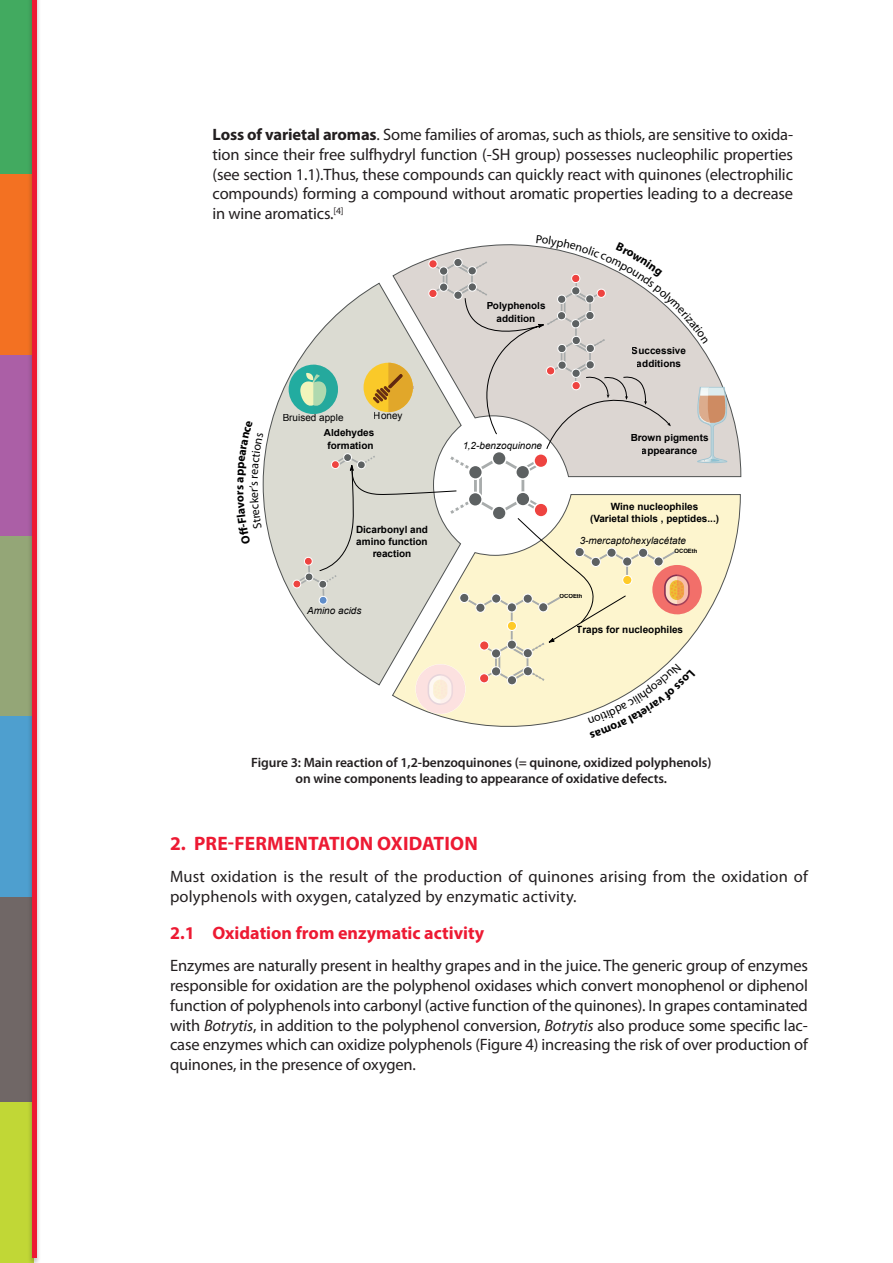
<style>
.page{position:relative;width:893px;height:1263px;background:#fff}
.page>*{position:absolute;margin:0;border:0;box-sizing:border-box;transform-origin:0 0}
.t1{font:700 19.5px "Myriad Pro";letter-spacing:.01em;color:#ed1a33}
.t2{font:700 18px "Myriad Pro";color:#ed1a33}
.t3{font:16.5px/19.8px "Myriad Pro";letter-spacing:.005em;color:#231f20;text-align:justify}
.t4{font:600 13.5px/16.2px "Myriad Pro";letter-spacing:-.005em;color:#231f20;text-align:center}
.t5{font:12px "Myriad Pro";color:#000001}
.t6{font:700 12px "Myriad Pro";color:#000001}
.t7{font:700 9.9px/12.5px "Arial";color:#000001;text-align:center}
.t8{font:italic 9.9px "Arial";color:#000001}
.t9{font:9.9px "Arial";color:#000001}
.t10{font:700 5.85px "Arial";color:#000001}
.s1{font-weight:700}
.s2{font-style:italic}
</style>
<div class="page">
<div style="left:0;top:0;width:34px;height:175px;background:#42aa60"></div>
<div style="left:0;top:175px;width:34px;height:180px;background:#f37122"></div>
<div style="left:0;top:536px;width:34px;height:180px;background:#94a677"></div>
<div style="left:0;top:716px;width:34px;height:181px;background:#4e9fcf"></div>
<div style="left:0;top:897px;width:34px;height:207px;background:#706766"></div>
<div style="left:0;top:355px;width:34px;height:181px;background:#ab5fa6"></div>
<div style="left:0;top:1103px;width:34px;height:160px;background:#c1d736"></div>
<div style="left:27px;top:0;width:14px;height:1263px;background:#231f20;opacity:.4"></div>
<hr style="left:32px;top:0;width:4px;height:1258px;background:#ed1a33">
<svg style="left:727px;top:396px;width:14px;height:81px"></svg>
<svg style="left:727px;top:494px;width:14px;height:79px"></svg>
<svg style="left:263px;top:373px;width:28px;height:222px"></svg>
<svg style="left:262px;top:420px;width:2px;height:62px"></svg>
<svg style="left:291px;top:244px;width:436px;height:483px"></svg>
<p class="t3" style="left:213px;top:124px;width:582px"><span class="s1">Loss of varietal aromas</span>. Some families of aromas, such as thiols, are sensitive to oxida&shy;tion since their free sulfhydryl function (-SH group) possesses nucleophilic properties (see section 1.1).Thus, these compounds can quickly react with quinones (electrophilic compounds) forming a compound without aromatic properties leading to a decrease in wine aromatics.<sup>[4]</sup></p>
<p class="t5" style="left:246px;top:488px;width:8px;rotate:-90deg">s’</p>
<p class="t6" style="left:232px;top:490px;width:7px;rotate:-90deg">s</p>
<p class="t9" style="left:283px;top:411px;width:62px">Bruised apple</p>
<p class="t9" style="left:374px;top:409px;width:30px">Honey</p>
<p class="t7" style="left:324px;top:427px;width:52px">Aldehydes formation</p>
<p class="t7" style="left:356px;top:523px;width:74px">Dicarbonyl and amino function reaction</p>
<p class="t8" style="left:307px;top:604px;width:56px">Amino acids</p>
<p class="t7" style="left:486px;top:300px;width:61px">Polyphenols addition</p>
<p class="t7" style="left:632px;top:345px;width:56px">Successive additions</p>
<p class="t8" style="left:462px;top:439px;width:81px">1,2-benzoquinone</p>
<p class="t7" style="left:630px;top:432px;width:80px">Brown pigments appearance</p>
<p class="t7" style="left:590px;top:500px;width:131px">Wine nucleophiles<br>(Varietal thiols , peptides...)</p>
<p class="t8" style="left:580px;top:534px;width:108px">3-mercaptohexylacétate</p>
<p class="t10" style="left:560px;top:592px;width:24px">OCOEth</p>
<p class="t10" style="left:674px;top:547px;width:24px">OCOEth</p>
<p class="t7" style="left:577px;top:624px;width:108px">Traps for nucleophiles</p>
<p class="t4" style="left:251px;top:754px;width:462px">Figure 3: Main reaction of 1,2-benzoquinones (= quinone, oxidized polyphenols) on wine components leading to appearance of oxidative defects.</p>
<p class="t1" style="left:170px;top:831px;width:309px">2. PRE-FERMENTATION OXIDATION</p>
<p class="t3" style="left:170px;top:866px;width:639px">Must oxidation is the result of the production of quinones arising from the oxidation of polyphenols with oxygen, catalyzed by enzymatic activity.</p>
<p class="t2" style="left:170px;top:921px;width:316px">2.1 Oxidation from enzymatic activity</p>
<p class="t3" style="left:170px;top:955px;width:639px">Enzymes are naturally present in healthy grapes and in the juice. The generic group of enzymes responsible for oxidation are the polyphenol oxidases which convert monophenol or diphenol function of polyphenols into carbonyl (active function of the quinones). In grapes contaminated with <span class="s2">Botrytis</span>, in addition to the polyphenol conversion, <span class="s2">Botrytis</span> also produce some specific lac&shy;case enzymes which can oxidize polyphenols (Figure 4) increasing the risk of over production of quinones, in the presence of oxygen.</p>
</div>
